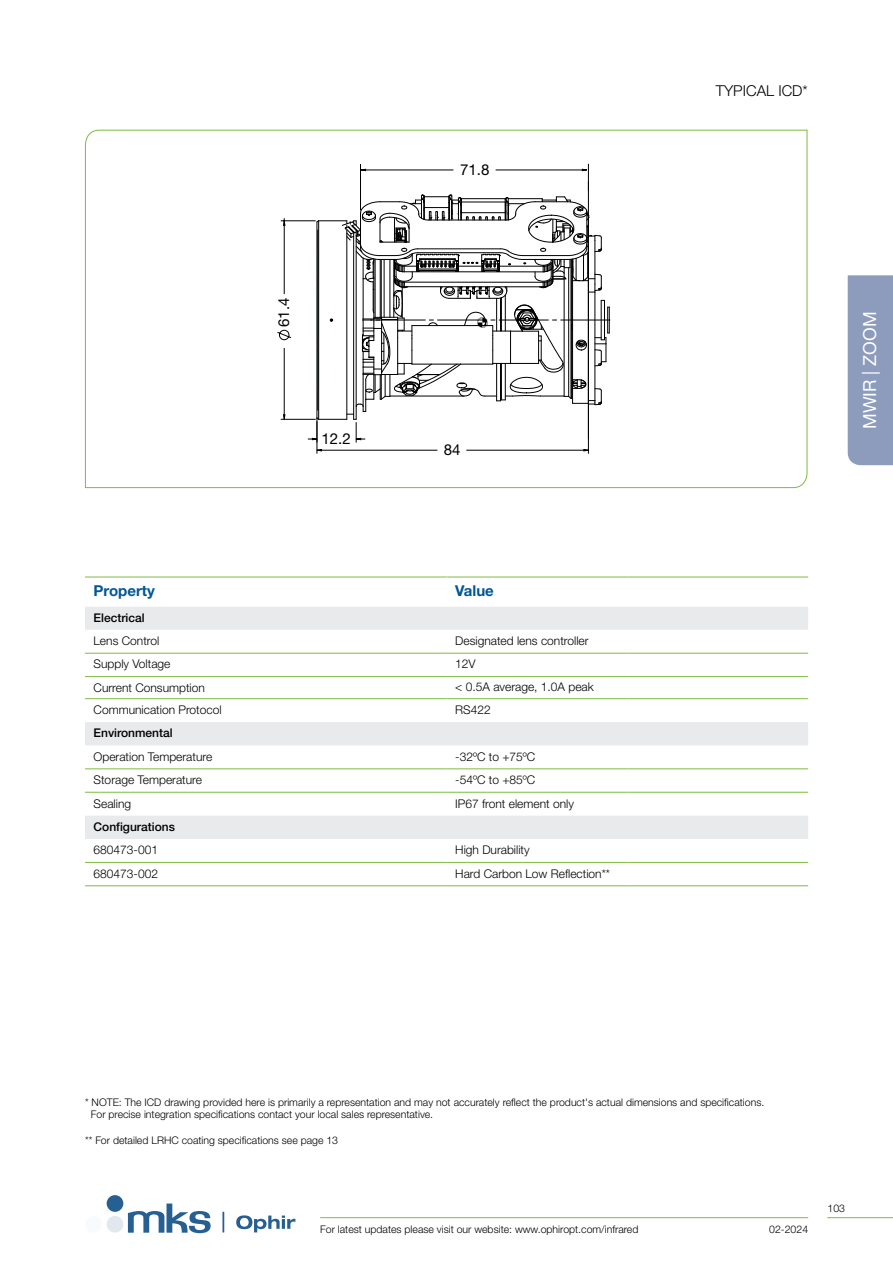
<style>
.page{position:relative;width:893px;height:1263px;background:#fff}
.page>*{position:absolute;margin:0;border:0;box-sizing:border-box;transform-origin:0 0}
.t1{font:18px "Helvetica Neue LT Pro";color:#fff}
.t2{font:15.15px "Helvetica Neue LT Pro";color:#000}
.t3{font:700 15px "Helvetica Neue LT Pro";color:#005695}
.t4{font:300 15px "Helvetica Neue LT Pro";color:#000}
.t5{font:300 12px "Helvetica Neue LT Pro";color:#000}
.t6{font:500 12px "Helvetica Neue LT Pro";color:#000}
.t7{font:300 10.5px/12.6px "Helvetica Neue LT Pro";color:#000}
</style>
<div class="page">
<svg style="left:85px;top:607px;width:723px;height:232px"></svg>
<hr style="left:85px;top:698px;width:362px;height:1px;background:#7ebc42">
<hr style="left:447px;top:698px;width:180px;height:1px;background:#7ebc42">
<hr style="left:627px;top:698px;width:181px;height:1px;background:#7ebc42">
<hr style="left:85px;top:577px;width:362px;height:1px;background:#7ebc42">
<hr style="left:447px;top:577px;width:180px;height:1px;background:#7ebc42">
<hr style="left:627px;top:577px;width:181px;height:1px;background:#7ebc42">
<hr style="left:446px;top:577px;width:1px;height:30px;background:#fff">
<svg style="left:446px;top:630px;width:1px;height:92px"></svg>
<hr style="left:85px;top:653px;width:362px;height:1px;background:#7ebc42">
<hr style="left:447px;top:653px;width:180px;height:1px;background:#7ebc42">
<hr style="left:627px;top:653px;width:181px;height:1px;background:#7ebc42">
<hr style="left:85px;top:676px;width:362px;height:1px;background:#7ebc42">
<hr style="left:447px;top:676px;width:180px;height:1px;background:#7ebc42">
<hr style="left:627px;top:676px;width:181px;height:1px;background:#7ebc42">
<hr style="left:85px;top:768px;width:362px;height:1px;background:#7ebc42">
<hr style="left:447px;top:768px;width:180px;height:1px;background:#7ebc42">
<hr style="left:627px;top:768px;width:181px;height:1px;background:#7ebc42">
<hr style="left:85px;top:792px;width:362px;height:1px;background:#7ebc42">
<hr style="left:447px;top:792px;width:180px;height:1px;background:#7ebc42">
<hr style="left:627px;top:792px;width:181px;height:1px;background:#7ebc42">
<hr style="left:85px;top:862px;width:362px;height:1px;background:#7ebc42">
<hr style="left:447px;top:862px;width:180px;height:1px;background:#7ebc42">
<hr style="left:627px;top:862px;width:181px;height:1px;background:#7ebc42">
<hr style="left:85px;top:885px;width:362px;height:1px;background:#7ebc42">
<hr style="left:447px;top:885px;width:180px;height:1px;background:#7ebc42">
<hr style="left:627px;top:885px;width:181px;height:1px;background:#7ebc42">
<svg style="left:85px;top:129px;width:723px;height:359px"></svg>
<hr style="left:467px;top:450px;width:121px;height:1px;background:#000">
<hr style="left:317px;top:450px;width:120px;height:1px;background:#000">
<hr style="left:588px;top:249px;width:1px;height:204px;background:#000">
<hr style="left:317px;top:422px;width:1px;height:31px;background:#000">
<hr style="left:281px;top:419px;width:34px;height:1px;background:#000">
<hr style="left:281px;top:220px;width:34px;height:1px;background:#000">
<hr style="left:284px;top:218px;width:1px;height:199px;background:#000">
<svg style="left:583px;top:449px;width:6px;height:3px"></svg>
<svg style="left:316px;top:449px;width:6px;height:3px"></svg>
<svg style="left:308px;top:164px;width:305px;height:278px"></svg>
<svg style="left:277px;top:220px;width:15px;height:200px"></svg>
<div style="left:848px;top:275px;width:45px;height:190px;background:#8d9bbc"></div>
<hr style="left:827px;top:1217px;width:66px;height:1px;background:#7ebc42">
<hr style="left:320px;top:1217px;width:488px;height:1px;background:#7ebc42">
<svg style="left:236px;top:1215px;width:59px;height:17px"></svg>
<div style="left:107px;top:1195px;width:16px;height:17px;background:#266092;border-radius:50%"></div>
<div style="left:107px;top:1216px;width:16px;height:16px;background:#e2e8ef;border-radius:50%"></div>
<div style="left:85px;top:1216px;width:17px;height:16px;background:#f8fafb;border-radius:50%"></div>
<svg style="left:128px;top:1203px;width:83px;height:30px"></svg>
<hr style="left:222px;top:1212px;width:2px;height:20px;background:#266092">
<h2 class="t2" style="left:275px;top:327px;width:31px;rotate:-90deg">61.4</h2>
<h2 class="t2" style="left:322px;top:429px;width:31px">12.2</h2>
<h2 class="t2" style="left:460px;top:160px;width:31px">71.8</h2>
<h2 class="t2" style="left:444px;top:440px;width:18px">84</h2>
<h3 class="t3" style="left:94px;top:581px;width:63px">Property</h3>
<h3 class="t3" style="left:455px;top:581px;width:40px">Value</h3>
<p class="t6" style="left:94px;top:610px;width:53px">Electrical</p>
<p class="t5" style="left:94px;top:633px;width:67px">Lens Control</p>
<p class="t5" style="left:455px;top:633px;width:135px">Designated lens controller</p>
<p class="t5" style="left:94px;top:657px;width:78px">Supply Voltage</p>
<p class="t5" style="left:455px;top:657px;width:22px">12V</p>
<p class="t5" style="left:94px;top:680px;width:113px">Current Consumption</p>
<p class="t5" style="left:455px;top:679px;width:140px">&lt; 0.5A average, 1.0A peak</p>
<p class="t5" style="left:94px;top:702px;width:130px">Communication Protocol</p>
<p class="t5" style="left:455px;top:702px;width:37px">RS422</p>
<p class="t6" style="left:94px;top:726px;width:81px">Environmental</p>
<p class="t5" style="left:94px;top:749px;width:120px">Operation Temperature</p>
<p class="t5" style="left:455px;top:749px;width:82px">-32ºC to +75ºC</p>
<p class="t5" style="left:94px;top:772px;width:110px">Storage Temperature</p>
<p class="t5" style="left:455px;top:772px;width:82px">-54ºC to +85ºC</p>
<p class="t5" style="left:94px;top:796px;width:39px">Sealing</p>
<p class="t5" style="left:455px;top:796px;width:120px">IP67 front element only</p>
<p class="t6" style="left:94px;top:819px;width:83px">Configurations</p>
<p class="t5" style="left:94px;top:842px;width:66px">680473-001</p>
<p class="t5" style="left:455px;top:842px;width:76px">High Durability</p>
<p class="t5" style="left:94px;top:866px;width:66px">680473-002</p>
<p class="t5" style="left:455px;top:866px;width:156px">Hard Carbon Low Reflection**</p>
<h3 class="t4" style="left:716px;top:81px;width:93px">TYPICAL ICD*</h3>
<h1 class="t1" style="left:858px;top:429px;width:119px;rotate:-90deg">MWIR | ZOOM</h1>
<p class="t7" style="left:91px;top:1095px;width:675px;text-indent:-6px">* NOTE: The ICD drawing provided here is primarily a representation and may not accurately reflect the product's actual dimensions and specifications.<br>For precise integration specifications contact your local sales representative.</p>
<p class="t7" style="left:85px;top:1133px;width:255px">** For detailed LRHC coating specifications see page 13</p>
<p class="t7" style="left:320px;top:1222px;width:320px">For latest updates please visit our website: www.ophiropt.com/infrared</p>
<p class="t7" style="left:769px;top:1222px;width:40px">02-2024</p>
<p class="t7" style="left:828px;top:1202px;width:19px">103</p>
</div>
